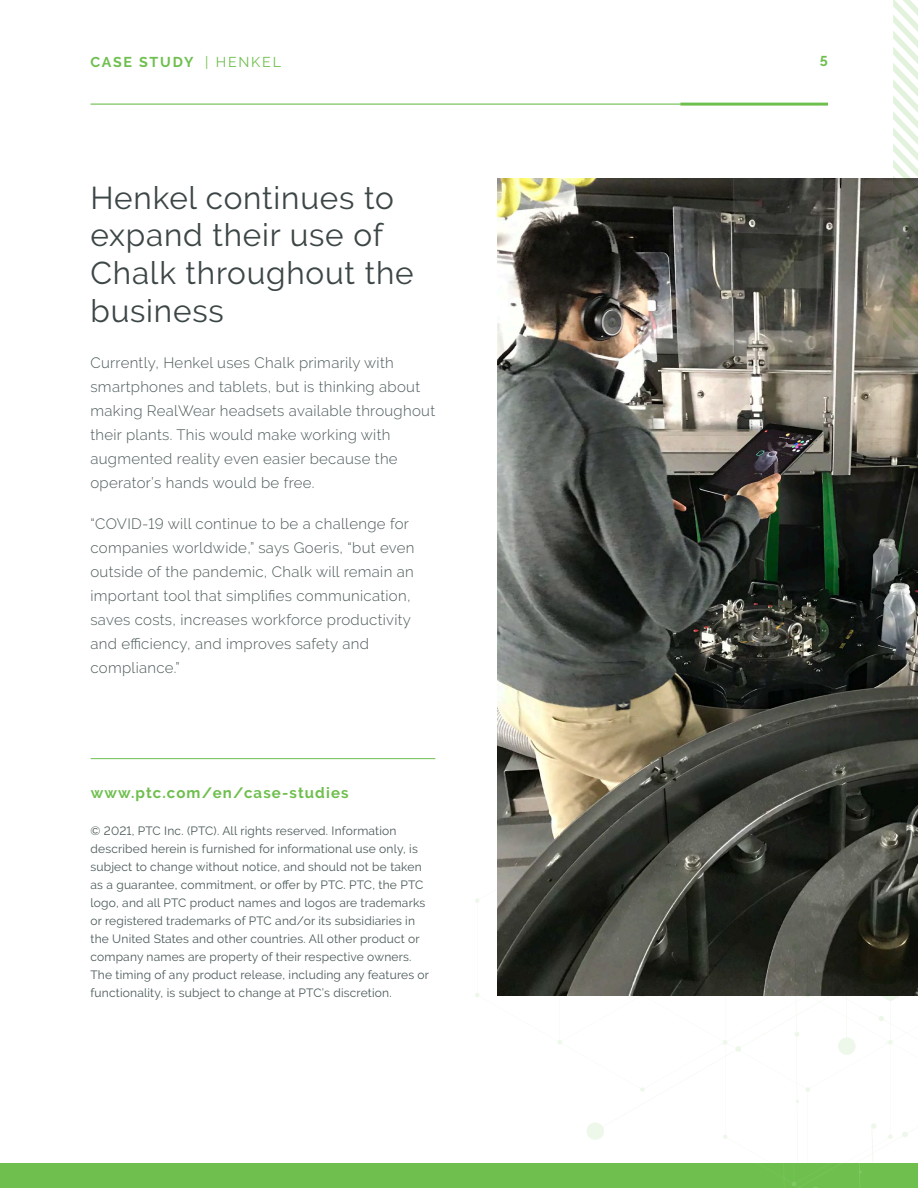
<style>
.page{position:relative;width:918px;height:1188px;background:#fff}
.page>*{position:absolute;margin:0;border:0;box-sizing:border-box;transform-origin:0 0}
.t1{font:31.5px/37.8px "PTC Raleway";letter-spacing:.025em;color:#3d4647}
.Body{font:300 15px/24px "PTC Raleway";letter-spacing:.02em;color:#4c595a}
.t2{font:700 15px "PTC Raleway";letter-spacing:.075em;color:#6ebf4d}
.t3{font:700 14.25px "PTC Raleway";letter-spacing:.12em;color:#6ebf4d}
.Body-2{font:12px/18px "PTC Raleway";letter-spacing:.015em;color:#4c595a}
.s1{font-weight:400}
</style>
<div class="page">
<div style="left:0;top:1164px;width:918px;height:24px;background:#6ebf4d"></div>
<svg style="left:475px;top:102px;width:443px;height:1062px"></svg>
<svg style="left:784px;top:1164px;width:78px;height:24px"></svg>
<hr style="left:90px;top:104px;width:738px;height:1px;background:#6ebf4d">
<svg style="left:893px;top:0;width:25px;height:179px"></svg>
<hr style="left:91px;top:758px;width:344px;height:1px;background:#6ebf4d">
<hr style="left:680px;top:103px;width:148px;height:3px;background:#6ebf4d">
<img style="left:498px;top:179px;width:420px;height:817px">
<p class="t3" style="left:90px;top:54px;width:192px">CASE STUDY <span class="s1">| HENKEL</span></p>
<p class="t3" style="left:820px;top:53px;width:10px">5</p>
<h2 class="t1" style="left:90px;top:179px;width:325px">Henkel continues to expand their use of<br>Chalk throughout the business</h2>
<p class="Body" style="left:90px;top:351px;width:346px">Currently, Henkel uses Chalk primarily with smartphones and tablets, but is thinking about making RealWear headsets available throughout their plants. This would make working with augmented reality even easier because the operator’s hands would be free.</p>
<p class="Body" style="left:90px;top:512px;width:326px">“COVID-19 will continue to be a challenge for companies worldwide,” says Goeris, “but even outside of the pandemic, Chalk will remain an important tool that simplifies communication, saves costs, increases workforce productivity and efficiency, and improves safety and compliance.”</p>
<p class="t2" style="left:91px;top:784px;width:259px">www.ptc.com/en/case-studies</p>
<p class="Body-2" style="left:90px;top:821px;width:340px">© 2021, PTC Inc. (PTC). All rights reserved. Information described herein is furnished for informational use only, is subject to change without notice, and should not be taken as a guarantee, commitment, or offer by PTC. PTC, the PTC logo, and all PTC product names and logos are trademarks or registered trademarks of PTC and/or its subsidiaries in the United States and other countries. All other product or company names are property of their respective owners.<br>The timing of any product release, including any features or functionality, is subject to change at PTC’s discretion.</p>
</div>
